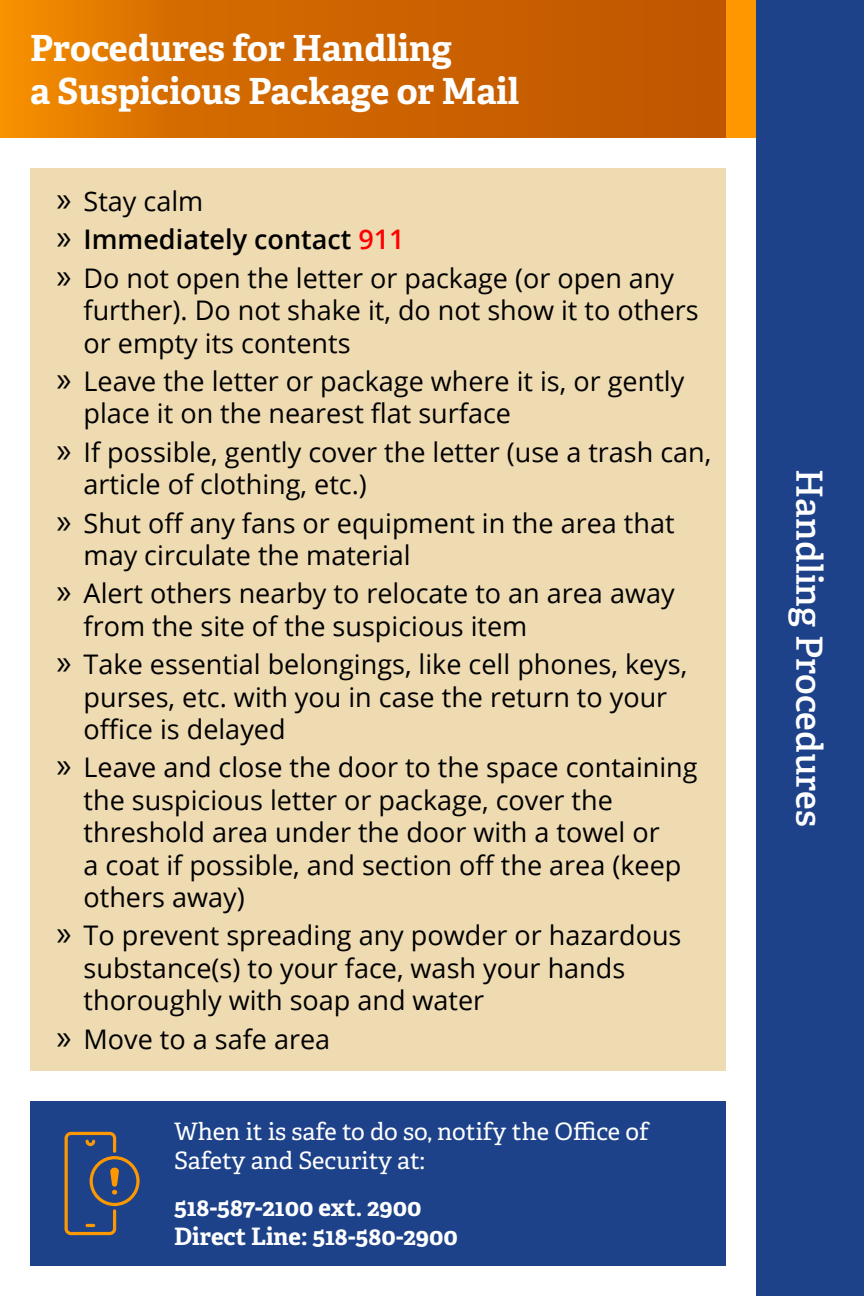
<style>
.page{position:relative;width:864px;height:1296px;background:#fff}
.page>*{position:absolute;margin:0;border:0;box-sizing:border-box;transform-origin:0 0}
.t1{font:700 36px "Adelle PE";letter-spacing:-.005em;color:#fff}
.t2{font:36px "Adelle PE Sb";color:#fff}
.t3{font:27px/32.4px "Open Sans";color:#000}
.t4{font:600 27px "Open Sans";color:#000}
.t5{font:24px/28.8px "Adelle PE";color:#fff}
.t6{font:700 24px "Adelle PE";color:#fff}
.s1{font-family:"Myriad Pro";font-size:36px}
.s2{font-family:"Myriad Pro";font-weight:400;font-size:36px}
.s3{color:#f00}
</style>
<div class="page">
<svg style="left:0;top:0;width:726px;height:138px;background:#d06700"></svg>
<div style="left:756px;top:0;width:108px;height:1296px;background:#1d428a"></div>
<div style="left:726px;top:0;width:30px;height:138px;background:#ff9800"></div>
<div style="left:30px;top:1101px;width:696px;height:165px;background:#1d428a"></div>
<svg style="left:65px;top:1132px;width:75px;height:103px"></svg>
<div style="left:30px;top:168px;width:696px;height:903px;background:#efdbb2"></div>
<p class="t1" style="left:30px;top:22px;width:424px">Procedures for Handling</p>
<p class="t1" style="left:30px;top:65px;width:491px">a Suspicious Package or Mail</p>
<p class="t3" style="left:57px;top:184px;width:148px"><span class="s1">»</span> Stay calm</p>
<p class="t4" style="left:57px;top:221px;width:350px"><span class="s2">»</span> Immediately contact <span class="s3">911</span></p>
<p class="t3" style="left:84px;top:261px;width:617px;text-indent:-27px"><span class="s1">»</span> Do not open the letter or package (or open any further). Do not shake it, do not show it to others or empty its contents</p>
<p class="t3" style="left:84px;top:364px;width:602px;text-indent:-27px"><span class="s1">»</span> Leave the letter or package where it is, or gently place it on the nearest flat surface</p>
<p class="t3" style="left:84px;top:435px;width:629px;text-indent:-27px"><span class="s1">»</span> If possible, gently cover the letter (use a trash can, article of clothing, etc.)</p>
<p class="t3" style="left:84px;top:506px;width:592px;text-indent:-27px"><span class="s1">»</span> Shut off any fans or equipment in the area that may circulate the material</p>
<p class="t3" style="left:84px;top:577px;width:593px;text-indent:-27px"><span class="s1">»</span> Alert others nearby to relocate to an area away from the site of the suspicious item</p>
<p class="t3" style="left:84px;top:648px;width:605px;text-indent:-27px"><span class="s1">»</span> Take essential belongings, like cell phones, keys, purses, etc. with you in case the return to your office is delayed</p>
<p class="t3" style="left:84px;top:751px;width:616px;text-indent:-27px"><span class="s1">»</span> Leave and close the door to the space containing the suspicious letter or package, cover the threshold area under the door with a towel or<br>a coat if possible, and section off the area (keep others away)</p>
<p class="t3" style="left:84px;top:919px;width:599px;text-indent:-27px"><span class="s1">»</span> To prevent spreading any powder or hazardous substance(s) to your face, wash your hands thoroughly with soap and water</p>
<p class="t3" style="left:57px;top:1022px;width:275px"><span class="s1">»</span> Move to a safe area</p>
<p class="t5" style="left:174px;top:1116px;width:476px">When it is safe to do so, notify the Office of<br>Safety and Security at:</p>
<p class="t6" style="left:174px;top:1190px;width:249px">518-587-2100 ext. 2900</p>
<p class="t6" style="left:174px;top:1219px;width:285px">Direct Line: 518-580-2900</p>
<p class="t2" style="left:836px;top:469px;width:359px;rotate:90deg">Handling Procedures</p>
</div>
